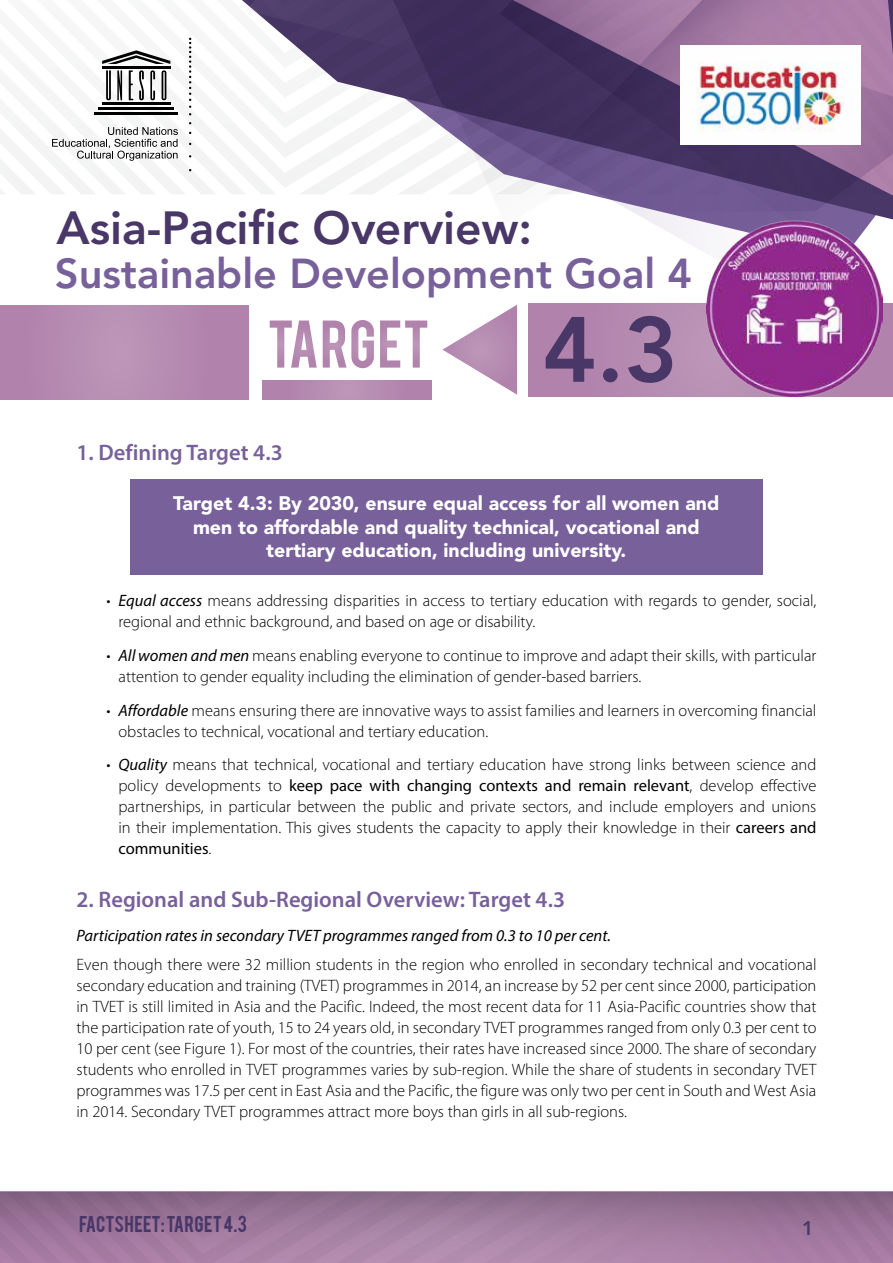
<style>
.page{position:relative;width:893px;height:1263px;background:#fff}
.page>*{position:absolute;margin:0;border:0;box-sizing:border-box;transform-origin:0 0}
.t1{font:800 91.5px "Avenir";color:#493767}
.t2{font:800 46.05px "Avenir";color:#493767}
.t3{font:800 41.55px "Avenir";color:#78619b}
.t4{font:600 22.5px "Myriad Pro";color:#78619b}
.t5{font:900 19.5px/23.4px "Avenir LT Std";color:#fff;text-align:center}
.t6{font:800 19.5px "Avenir";color:#493767}
.t7{font:18px "Bebas";color:#493767}
.t8{font:300 16.5px/21px "Myriad Pro";color:#000}
.t9{font:italic 16.5px "Myriad Pro";color:#000}
.s1{font-weight:400;font-style:italic}
.s2{font-weight:400}
</style>
<div class="page">
<div style="left:528px;top:303px;width:365px;height:93px;background:#b387af"></div>
<div style="left:0;top:306px;width:248px;height:93px;background:#b589b0"></div>
<svg style="left:270px;top:320px;width:47px;height:48px"></svg>
<svg style="left:323px;top:320px;width:51px;height:48px"></svg>
<svg style="left:380px;top:320px;width:47px;height:48px"></svg>
<div style="left:263px;top:381px;width:169px;height:18px;background:#b489b0"></div>
<svg style="left:442px;top:305px;width:75px;height:90px"></svg>
<svg style="left:0;top:0;width:370px;height:194px"></svg>
<svg style="left:370px;top:0;width:523px;height:251px"></svg>
<div style="left:0;top:1192px;width:893px;height:71px;background:linear-gradient(to bottom,#886988,#b489b0)"></div>
<img style="left:680px;top:45px;width:181px;height:100px">
<img style="left:707px;top:215px;width:176px;height:181px">
<div style="left:130px;top:479px;width:633px;height:95px;background:#78619b"></div>
<h2 class="t2" style="left:56px;top:201px;width:477px">Asia-Pacific Overview:</h2>
<h3 class="t3" style="left:55px;top:249px;width:639px">Sustainable Development Goal 4</h3>
<h1 class="t1" style="left:543px;top:296px;width:137px">4.3</h1>
<h3 class="t4" style="left:77px;top:438px;width:208px">1. Defining Target 4.3</h3>
<p class="t5" style="left:173px;top:492px;width:548px">Target 4.3: By 2030, ensure equal access for all women and men to affordable and quality technical, vocational and tertiary education, including university.</p>
<p class="t8" style="left:119px;top:590px;width:699px;text-indent:-12px">• <span class="s1">Equal access</span> means addressing disparities in access to tertiary education with regards to gender, social, regional and ethnic background, and based on age or disability.</p>
<p class="t8" style="left:119px;top:645px;width:699px;text-indent:-12px">• <span class="s1">All women and men</span> means enabling everyone to continue to improve and adapt their skills, with particular attention to gender equality including the elimination of gender-based barriers.</p>
<p class="t8" style="left:119px;top:699px;width:699px;text-indent:-12px">• <span class="s1">Affordable</span> means ensuring there are innovative ways to assist families and learners in overcoming financial obstacles to technical, vocational and tertiary education.</p>
<p class="t8" style="left:119px;top:754px;width:699px;text-align:justify;text-indent:-12px">• <span class="s1">Quality</span> means that technical, vocational and tertiary education have strong links between science and policy developments to <span class="s2">keep pace with changing contexts and remain relevant</span>, develop effective partnerships, in particular between the public and private sectors, and include employers and unions in their implementation. This gives students the capacity to apply their knowledge in their <span class="s2">careers and communities</span>.</p>
<h3 class="t4" style="left:77px;top:885px;width:490px">2. Regional and Sub-Regional Overview: Target 4.3</h3>
<p class="t9" style="left:77px;top:925px;width:536px">Participation rates in secondary TVET programmes ranged from 0.3 to 10 per cent.</p>
<p class="t8" style="left:77px;top:954px;width:741px;text-align:justify">Even though there were 32 million students in the region who enrolled in secondary technical and vocational secondary education and training (TVET) programmes in 2014, an increase by 52 per cent since 2000, participation in TVET is still limited in Asia and the Pacific. Indeed, the most recent data for 11 Asia-Pacific countries show that the participation rate of youth, 15 to 24 years old, in secondary TVET programmes ranged from only 0.3 per cent to 10 per cent (see Figure 1). For most of the countries, their rates have increased since 2000. The share of secondary students who enrolled in TVET programmes varies by sub-region. While the share of students in secondary TVET programmes was 17.5 per cent in East Asia and the Pacific, the figure was only two per cent in South and West Asia in 2014. Secondary TVET programmes attract more boys than girls in all sub-regions.</p>
<p class="t7" style="left:79px;top:1211px;width:169px">FACTSHEET: TARGET 4.3</p>
<p class="t6" style="left:802px;top:1217px;width:13px">1</p>
</div>
